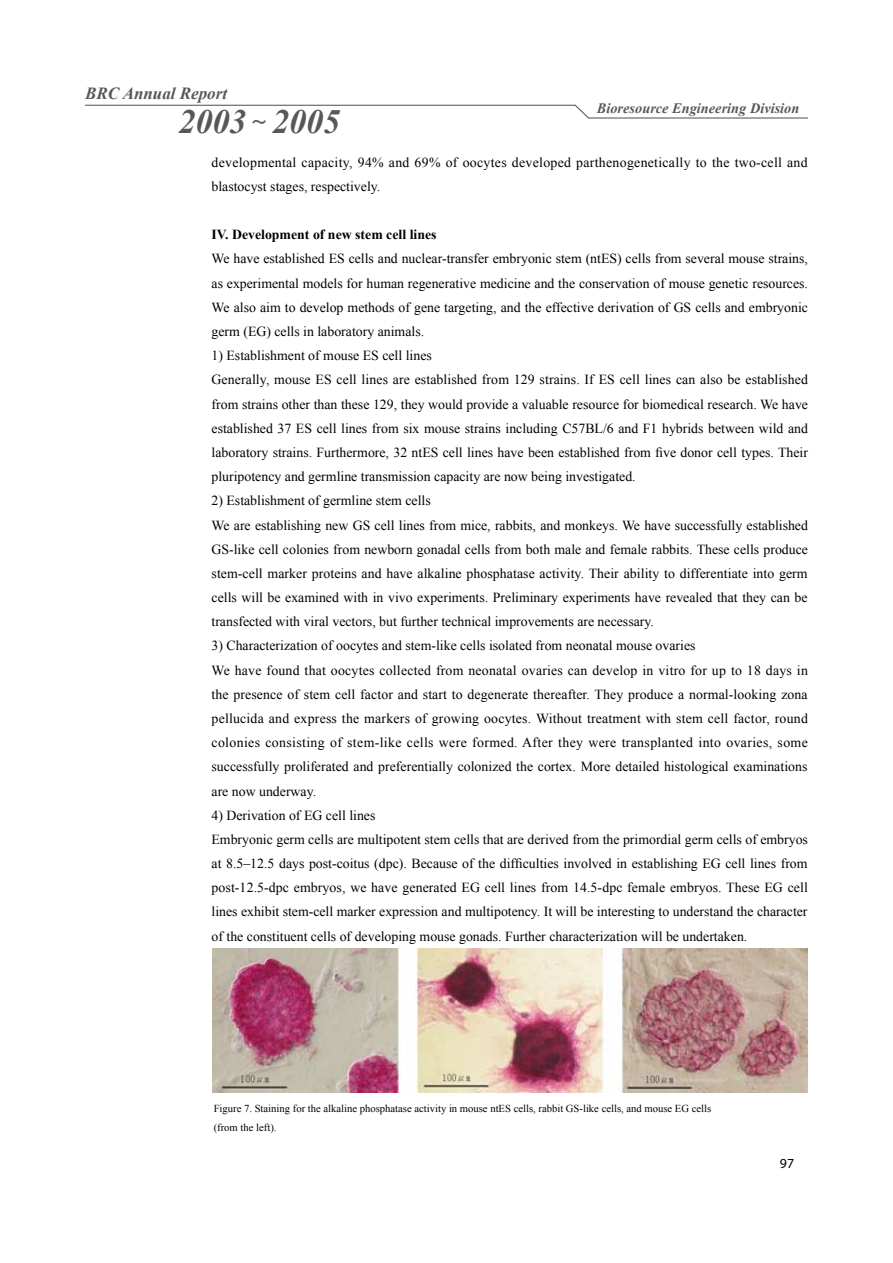
<style>
.page{position:relative;width:893px;height:1263px;background:#fff}
.page>*{position:absolute;margin:0;border:0;box-sizing:border-box;transform-origin:0 0}
.t1{font:italic 700 34.05px "Times New Roman";color:#595757}
.t2{font:italic 700 16.95px "Times New Roman";color:#595757}
.t3{font:italic 700 14.4px "Times New Roman";color:#595757}
.t4{font:13.8px/24.2px "Times New Roman";color:#000}
.t5{font:13.8px/24.2px "Times New Roman";letter-spacing:.02em;color:#000}
.t6{font:700 13.8px "Times New Roman";color:#000}
.t7{font:13.8px "Myriad Pro";color:#000}
.t8{font:10.65px/18.6px "Times New Roman";color:#000}
</style>
<div class="page">
<img style="left:213px;top:949px;width:595px;height:144px">
<hr style="left:85px;top:105px;width:490px;height:1px;background:#595757">
<svg style="left:574px;top:104px;width:14px;height:14px"></svg>
<hr style="left:588px;top:117px;width:220px;height:2px;background:#595757">
<p class="t2" style="left:85px;top:82px;width:144px">BRC Annual Report</p>
<h1 class="t1" style="left:179px;top:98px;width:163px">2003 <sup>～</sup> 2005</h1>
<p class="t3" style="left:597px;top:99px;width:204px">Bioresource Engineering Division</p>
<p class="t5" style="left:212px;top:150px;width:598px">developmental capacity, 94% and 69% of oocytes developed parthenogenetically to the two-cell and blastocyst stages, respectively.</p>
<p class="t6" style="left:212px;top:225px;width:227px">IV. Development of new stem cell lines</p>
<p class="t4" style="left:212px;top:247px;width:598px;text-align:justify">We have established ES cells and nuclear-transfer embryonic stem (ntES) cells from several mouse strains, as experimental models for human regenerative medicine and the conservation of mouse genetic resources.<br>We also aim to develop methods of gene targeting, and the effective derivation of GS cells and embryonic germ (EG) cells in laboratory animals.</p>
<p class="t4" style="left:212px;top:343px;width:598px">1) Establishment of mouse ES cell lines<br>Generally, mouse ES cell lines are established from 129 strains. If ES cell lines can also be established from strains other than these 129, they would provide a valuable resource for biomedical research. We have established 37 ES cell lines from six mouse strains including C57BL/6 and F1 hybrids between wild and laboratory strains. Furthermore, 32 ntES cell lines have been established from five donor cell types. Their pluripotency and germline transmission capacity are now being investigated.</p>
<p class="t4" style="left:212px;top:488px;width:598px">2) Establishment of germline stem cells<br>We are establishing new GS cell lines from mice, rabbits, and monkeys. We have successfully established GS-like cell colonies from newborn gonadal cells from both male and female rabbits. These cells produce stem-cell marker proteins and have alkaline phosphatase activity. Their ability to differentiate into germ cells will be examined with in vivo experiments. Preliminary experiments have revealed that they can be transfected with viral vectors, but further technical improvements are necessary.</p>
<p class="t4" style="left:212px;top:633px;width:598px">3) Characterization of oocytes and stem-like cells isolated from neonatal mouse ovaries<br>We have found that oocytes collected from neonatal ovaries can develop in vitro for up to 18 days in the presence of stem cell factor and start to degenerate thereafter. They produce a normal-looking zona pellucida and express the markers of growing oocytes. Without treatment with stem cell factor, round colonies consisting of stem-like cells were formed. After they were transplanted into ovaries, some successfully proliferated and preferentially colonized the cortex. More detailed histological examinations are now underway.</p>
<p class="t4" style="left:212px;top:803px;width:598px">4) Derivation of EG cell lines<br>Embryonic germ cells are multipotent stem cells that are derived from the primordial germ cells of embryos at 8.5–12.5 days post-coitus (dpc). Because of the difficulties involved in establishing EG cell lines from post-12.5-dpc embryos, we have generated EG cell lines from 14.5-dpc female embryos. These EG cell lines exhibit stem-cell marker expression and multipotency. It will be interesting to understand the character of the constituent cells of developing mouse gonads. Further characterization will be undertaken.</p>
<p class="t8" style="left:214px;top:1099px;width:499px">Figure 7. Staining for the alkaline phosphatase activity in mouse ntES cells, rabbit GS-like cells, and mouse EG cells (from the left).</p>
<p class="t7" style="left:780px;top:1155px;width:16px">97</p>
</div>
